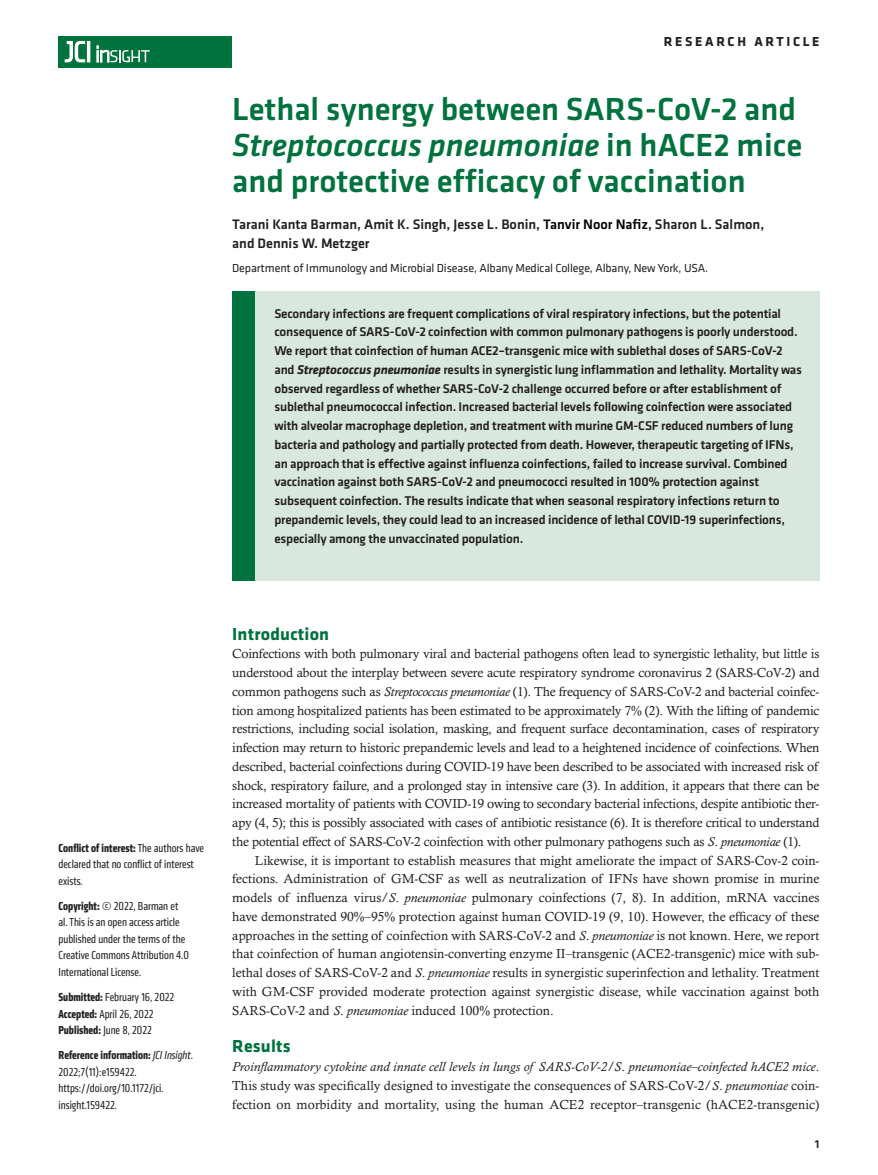
<style>
.page{position:relative;width:878px;height:1175px;background:#fff}
.page>*{position:absolute;margin:0;border:0;box-sizing:border-box;transform-origin:0 0}
.Head_level_1{font:500 33px/36px "Klavika Basic";color:#00723e}
.Head_level_2{font:700 18px "Klavika";letter-spacing:.01em;color:#00723e}
.Authors{font:500 14.25px/19.5px "Klavika Basic";color:#231f20}
.t1{font:700 13.5px "Klavika Basic";letter-spacing:.2em;color:#231f20}
.Normal_first{font:13.2px/18.8px "Calisto MT Std";color:#231f20;text-align:justify}
.Abstract_standfirst{font:500 13.2px/18.8px "Klavika Basic";letter-spacing:-.015em;color:#231f20}
.Info_box{font:condensed 12px/16.5px "Klavika";color:#231f20}
.Affiliations{font:12px "Klavika";letter-spacing:-.01em;color:#231f20}
.t2{font:500 12px "Klavika Basic";color:#231f20}
.s1{font-style:italic}
.s2{color:#000}
.s3{font-weight:700;font-style:italic}
.s4{font-weight:700}
</style>
<div class="page">
<div style="left:59px;top:36px;width:173px;height:31px;background:#00723e"></div>
<hr style="left:87px;top:41px;width:3px;height:21px;background:#fff">
<svg style="left:64px;top:41px;width:21px;height:22px"></svg>
<svg style="left:97px;top:46px;width:53px;height:16px"></svg>
<div style="left:232px;top:291px;width:587px;height:289px;background:#d8e8df"></div>
<div style="left:232px;top:291px;width:22px;height:289px;background:#00723e"></div>
<p class="t1" style="left:663px;top:32px;width:157px">RESEARCH ARTICLE</p>
<p class="Head_level_1" style="left:232px;top:91px;width:571px">Lethal synergy between SARS-CoV-2 and<br><span class="s1">Streptococcus pneumoniae</span> in hACE2 mice and protective efficacy of vaccination</p>
<p class="Authors" style="left:232px;top:214px;width:533px">Tarani Kanta Barman, Amit K. Singh, Jesse L. Bonin, <span class="s2">Tanvir Noor Nafiz</span>, Sharon L. Salmon, and Dennis W. Metzger</p>
<p class="Affiliations" style="left:232px;top:260px;width:477px">Department of Immunology and Microbial Disease, Albany Medical College, Albany, New York, USA.</p>
<p class="Abstract_standfirst" style="left:274px;top:303px;width:529px">Secondary infections are frequent complications of viral respiratory infections, but the potential consequence of SARS-CoV-2 coinfection with common pulmonary pathogens is poorly understood.<br>We report that coinfection of human ACE2–transgenic mice with sublethal doses of SARS-CoV-2 and <span class="s3">Streptococcus pneumoniae</span> results in synergistic lung inflammation and lethality. Mortality was observed regardless of whether SARS-CoV-2 challenge occurred before or after establishment of sublethal pneumococcal infection. Increased bacterial levels following coinfection were associated with alveolar macrophage depletion, and treatment with murine GM-CSF reduced numbers of lung bacteria and pathology and partially protected from death. However, therapeutic targeting of IFNs, an approach that is effective against influenza coinfections, failed to increase survival. Combined vaccination against both SARS-CoV-2 and pneumococci resulted in 100% protection against subsequent coinfection. The results indicate that when seasonal respiratory infections return to prepandemic levels, they could lead to an increased incidence of lethal COVID-19 superinfections, especially among the unvaccinated population.</p>
<p class="Info_box" style="left:59px;top:839px;width:147px"><span class="s4">Conflict of interest:</span> The authors have declared that no conflict of interest exists.</p>
<p class="Info_box" style="left:59px;top:897px;width:132px"><span class="s4">Copyright:</span> © 2022, Barman et al. This is an open access article published under the terms of the<br>Creative Commons Attribution 4.0<br>International License.</p>
<p class="Info_box" style="left:59px;top:988px;width:117px"><span class="s4">Submitted:</span> February 16, 2022<br><span class="s4">Accepted:</span> April 26, 2022<br><span class="s4">Published:</span> June 8, 2022</p>
<p class="Info_box" style="left:59px;top:1046px;width:136px"><span class="s4">Reference information:</span> <span class="s1">JCI Insight</span>.<br>2022;7(11):e159422. https://doi.org/10.1172/jci. insight.159422.</p>
<p class="Head_level_2" style="left:232px;top:620px;width:98px">Introduction</p>
<p class="Normal_first" style="left:232px;top:644px;width:588px">Coinfections with both pulmonary viral and bacterial pathogens often lead to synergistic lethality, but little is understood about the interplay between severe acute respiratory syndrome coronavirus 2 (SARS-CoV-2) and common pathogens such as <span class="s1">Streptococcus pneumoniae</span> (1). The frequency of SARS-CoV-2 and bacterial coinfec&shy;tion among hospitalized patients has been estimated to be approximately 7% (2). With the lifting of pandemic restrictions, including social isolation, masking, and frequent surface decontamination, cases of respiratory infection may return to historic prepandemic levels and lead to a heightened incidence of coinfections. When described, bacterial coinfections during COVID-19 have been described to be associated with increased risk of shock, respiratory failure, and a prolonged stay in intensive care (3). In addition, it appears that there can be increased mortality of patients with COVID-19 owing to secondary bacterial infections, despite antibiotic ther&shy;apy (4, 5); this is possibly associated with cases of antibiotic resistance (6). It is therefore critical to understand the potential effect of SARS-CoV-2 coinfection with other pulmonary pathogens such as <span class="s1">S</span>. <span class="s1">pneumoniae</span> (1).</p>
<p class="Normal_first" style="left:232px;top:850px;width:588px;text-indent:22px">Likewise, it is important to establish measures that might ameliorate the impact of SARS-Cov-2 coin&shy;fections. Administration of GM-CSF as well as neutralization of IFNs have shown promise in murine models of influenza virus/<span class="s1">S</span>. <span class="s1">pneumoniae</span> pulmonary coinfections (7, 8). In addition, mRNA vaccines have demonstrated 90%–95% protection against human COVID-19 (9, 10). However, the efficacy of these approaches in the setting of coinfection with SARS-CoV-2 and <span class="s1">S</span>. <span class="s1">pneumoniae</span> is not known. Here, we report that coinfection of human angiotensin-converting enzyme II–transgenic (ACE2-transgenic) mice with sub&shy;lethal doses of SARS-CoV-2 and <span class="s1">S</span>. <span class="s1">pneumoniae</span> results in synergistic superinfection and lethality. Treatment with GM-CSF provided moderate protection against synergistic disease, while vaccination against both SARS-CoV-2 and <span class="s1">S</span>. <span class="s1">pneumoniae</span> induced 100% protection.</p>
<p class="Head_level_2" style="left:232px;top:1033px;width:60px">Results</p>
<p class="Normal_first" style="left:232px;top:1057px;width:588px"><span class="s1">Proinflammatory cytokine and innate cell levels in lungs of SARS-CoV-2/S</span>. <span class="s1">pneumoniae–coinfected hACE2 mice</span>.<br>This study was specifically designed to investigate the consequences of SARS-CoV-2/<span class="s1">S</span>. <span class="s1">pneumoniae</span> coin&shy;fection on morbidity and mortality, using the human ACE2 receptor–transgenic (hACE2-transgenic)</p>
<p class="t2" style="left:814px;top:1135px;width:6px">1</p>
</div>
